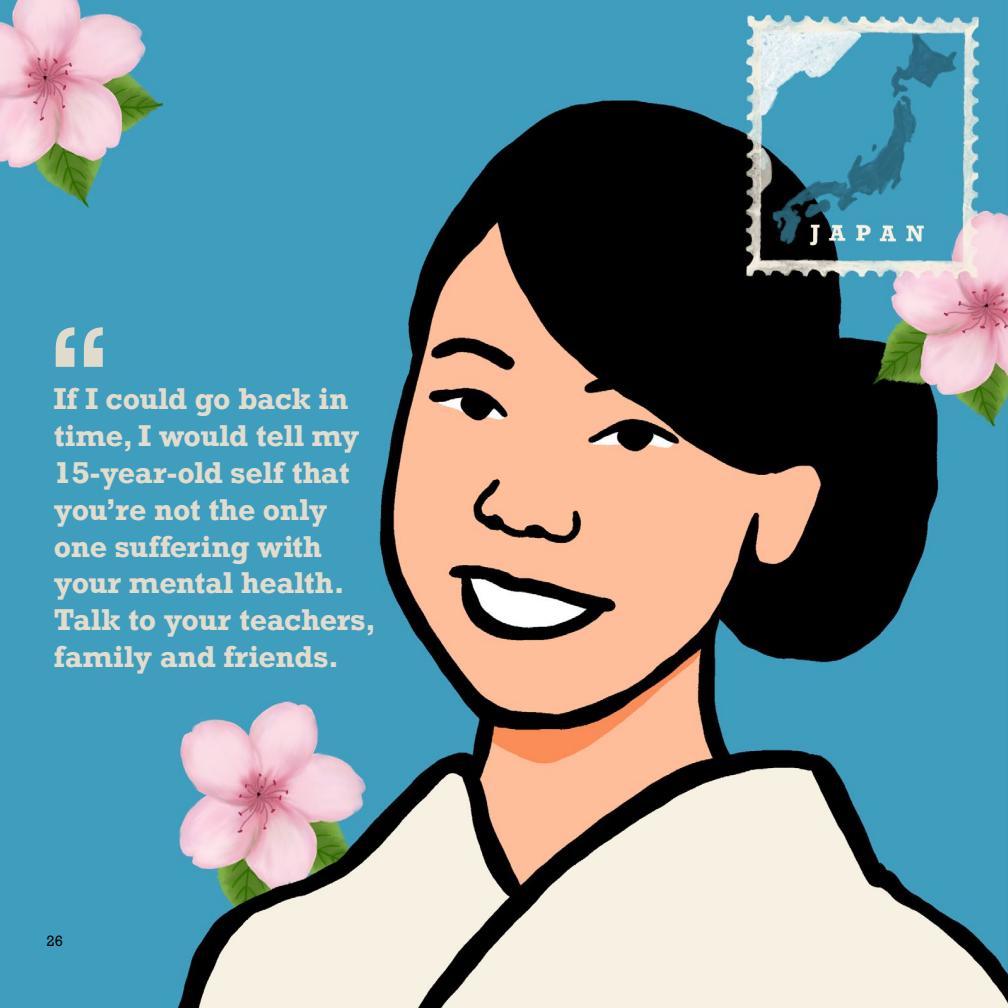
<style>
.page{position:relative;width:1008px;height:1008px;background:#fff}
.page>*{position:absolute;margin:0;border:0;box-sizing:border-box;transform-origin:0 0}
.t1{font:700 106.23px "Rockwell";color:#e1dbcd}
.t2{font:700 28.35px/36.9px "Rockwell";letter-spacing:-.01em;color:#e2dcce}
.t3{font:14px "Rockwell";color:#000}
</style>
<div class="page">
<img style="left:0;top:0;width:1008px;height:1008px">
<h1 class="t1" style="left:48px;top:333px;width:63px">“</h1>
<p class="t2" style="left:54px;top:386px;width:324px">If I could go back in time, I would tell my<br>15-year-old self that you’re not the only one suffering with your mental health.<br>Talk to your teachers, family and friends.</p>
<p class="t3" style="left:47px;top:936px;width:18px">26</p>
</div>
